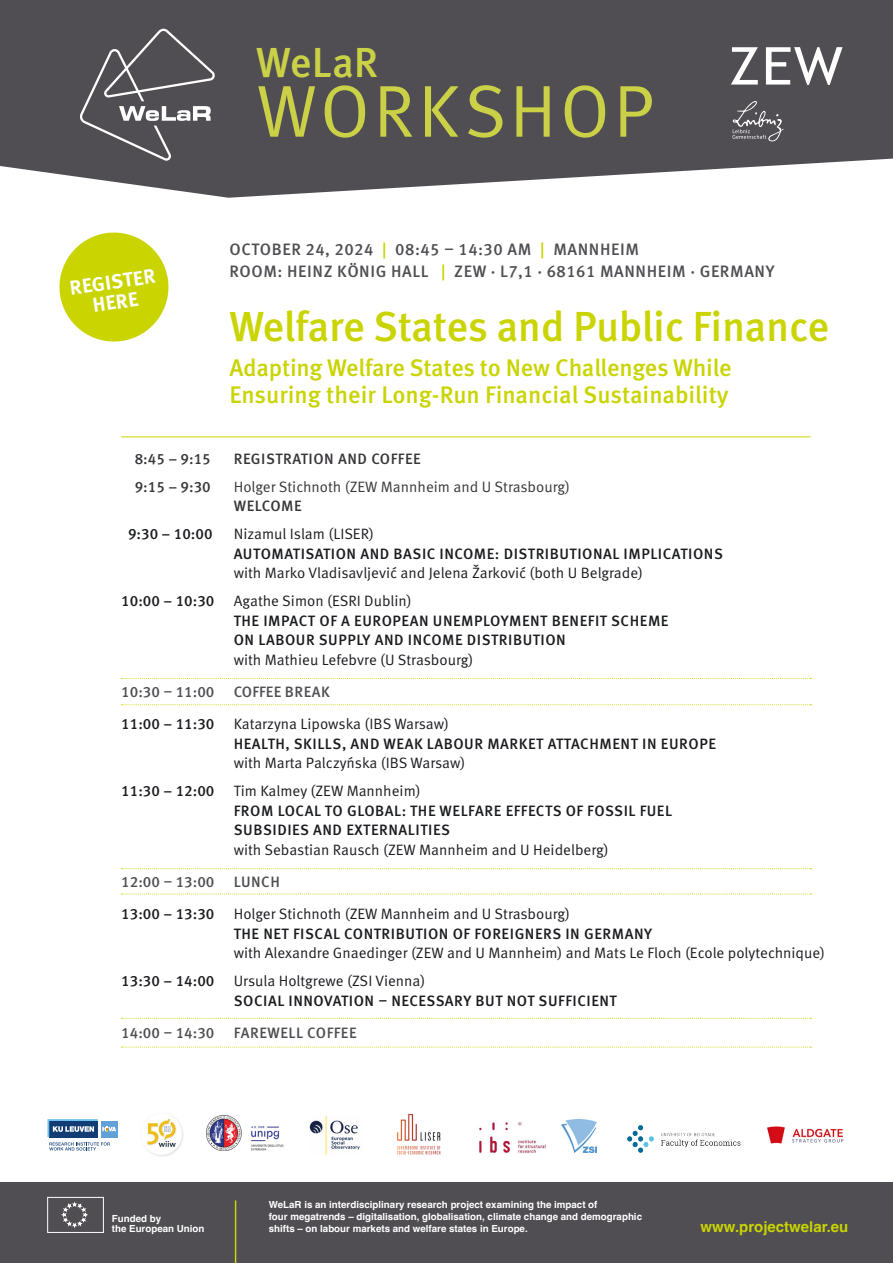
<style>
.page{position:relative;width:893px;height:1263px;background:#fff}
.page>*{position:absolute;margin:0;border:0;box-sizing:border-box;transform-origin:0 0}
.Titel_Erläuterung{font:73.5px "Meta Pro Norm";letter-spacing:.045em;color:#cad147}
.t1{font:500 42px "Meta Pro";letter-spacing:-.01em;color:#c9d400}
.Titel_Erläuterung-2{font:500 42px "Meta Pro";letter-spacing:-.005em;color:#cad147}
.t2{font:500 24px/27px "Meta Pro";letter-spacing:-.01em;color:#c9d400}
.Titel_Datum{font:700 20.1px/20.1px "Meta Pro";color:#fff;text-align:center}
.Titel_Datum-2{font:500 16.5px/22.5px "Meta Pro";letter-spacing:.035em;color:#504e53}
.Absatzformat_1{font:500 15px/19.5px "Meta Pro";letter-spacing:.035em;color:#1b1c20}
.Absatzformat_1-2{font:15px/19.5px "Meta Pro";color:#1b1c20}
.Absatzformat_1-3{font:15px/19.5px "Meta Pro";color:#39363a}
.Absatzformat_1-4{font:500 15px "Meta Pro";letter-spacing:.015em;color:#504e53}
.Absatzformat_1-5{font:500 15px "Meta Pro";letter-spacing:.035em;color:#39363a}
.Absatzformat_1-6{font:700 15px "Helvetica";color:#c9d400}
.Absatzformat_1-7{font:500 15px "Meta Pro";letter-spacing:.035em;color:#504e53}
.Absatzformat_1-8{font:700 9.75px/12px "Helvetica";color:#fff}
.s1{color:#c9d400}
.s2{font-weight:500}
.s3{font-weight:400}
</style>
<div class="page">
<svg style="left:0;top:0;width:893px;height:198px;background:#636166"></svg>
<svg style="left:80px;top:29px;width:135px;height:132px;background:#636165"></svg>
<svg style="left:731px;top:47px;width:27px;height:38px"></svg>
<svg style="left:766px;top:47px;width:76px;height:38px"></svg>
<svg style="left:732px;top:100px;width:52px;height:42px;background:#68666a"></svg>
<hr style="left:121px;top:436px;width:689px;height:1px;background:#c9d400">
<svg style="left:121px;top:704px;width:690px;height:1px"></svg>
<svg style="left:121px;top:893px;width:690px;height:1px"></svg>
<svg style="left:121px;top:1018px;width:690px;height:1px"></svg>
<svg style="left:121px;top:1047px;width:690px;height:1px"></svg>
<svg style="left:121px;top:678px;width:690px;height:1px"></svg>
<svg style="left:121px;top:868px;width:690px;height:1px"></svg>
<div style="left:101px;top:1121px;width:16px;height:16px;background:#62a1d8"></div>
<svg style="left:47px;top:1119px;width:69px;height:31px"></svg>
<img style="left:145px;top:1118px;width:38px;height:38px">
<img style="left:206px;top:1115px;width:77px;height:35px">
<img style="left:309px;top:1116px;width:51px;height:39px">
<img style="left:397px;top:1113px;width:44px;height:42px">
<img style="left:479px;top:1122px;width:67px;height:31px">
<img style="left:562px;top:1119px;width:35px;height:33px">
<img style="left:767px;top:1126px;width:77px;height:18px">
<img style="left:627px;top:1125px;width:114px;height:28px">
<div style="left:0;top:1182px;width:893px;height:81px;background:#504e53"></div>
<svg style="left:62px;top:1203px;width:25px;height:24px"></svg>
<div style="left:47px;top:1197px;width:57px;height:35px;border:1px solid #fff"></div>
<hr style="left:235px;top:1200px;width:1px;height:63px;background:#c9d400">
<svg style="left:59px;top:232px;width:110px;height:110px"></svg>
<p class="Titel_Datum" style="left:68px;top:276px;width:88px;rotate:-8deg">REGISTER<br>HERE</p>
<p class="Titel_Erläuterung-2" style="left:256px;top:30px;width:124px">WeLaR</p>
<p class="Titel_Erläuterung" style="left:256px;top:56px;width:399px">WORKSHOP</p>
<p class="Titel_Datum-2" style="left:229px;top:238px;width:547px">OCTOBER 24, 2024 <span class="s1">|</span> 08:45 – 14:30 AM <span class="s1">|</span> MANNHEIM<br>ROOM: HEINZ KÖNIG HALL <span class="s1">|</span> ZEW · L7,1 · 68161 MANNHEIM · GERMANY</p>
<p class="t1" style="left:229px;top:300px;width:602px">Welfare States and Public Finance</p>
<p class="t2" style="left:229px;top:355px;width:504px">Adapting Welfare States to New Challenges While<br>Ensuring their Long-Run Financial Sustainability</p>
<p class="Absatzformat_1-5" style="left:135px;top:449px;width:78px">8:45 – 9:15</p>
<p class="Absatzformat_1-5" style="left:234px;top:449px;width:189px">REGISTRATION AND COFFEE</p>
<p class="Absatzformat_1-5" style="left:135px;top:477px;width:78px">9:15 – 9:30</p>
<p class="Absatzformat_1-3" style="left:234px;top:477px;width:338px">Holger Stichnoth (ZEW Mannheim and U Strasbourg)<br><span class="s2">WELCOME</span></p>
<p class="Absatzformat_1" style="left:128px;top:525px;width:86px">9:30 – 10:00</p>
<p class="Absatzformat_1-2" style="left:234px;top:525px;width:491px">Nizamul Islam (LISER)<br><span class="s2">AUTOMATISATION AND BASIC INCOME: DISTRIBUTIONAL IMPLICATIONS </span>with Marko Vladisavljević and Jelena Žarković (both U Belgrade)</p>
<p class="Absatzformat_1" style="left:121px;top:592px;width:95px">10:00 – 10:30</p>
<p class="Absatzformat_1" style="left:234px;top:592px;width:436px"><span class="s3">Agathe Simon (ESRI Dublin)<br></span>THE IMPACT OF A EUROPEAN UNEMPLOYMENT BENEFIT SCHEME ON LABOUR SUPPLY AND INCOME DISTRIBUTION<br><span class="s3">with Mathieu Lefebvre (U Strasbourg)</span></p>
<p class="Absatzformat_1-4" style="left:121px;top:682px;width:95px">10:30 – 11:00</p>
<p class="Absatzformat_1-4" style="left:234px;top:682px;width:98px">COFFEE BREAK</p>
<p class="Absatzformat_1" style="left:121px;top:715px;width:95px">11:00 – 11:30</p>
<p class="Absatzformat_1-2" style="left:234px;top:715px;width:484px">Katarzyna Lipowska (IBS Warsaw)<br><span class="s2">HEALTH, SKILLS, AND WEAK LABOUR MARKET ATTACHMENT IN EUROPE </span>with Marta Palczyńska (IBS Warsaw)</p>
<p class="Absatzformat_1" style="left:121px;top:782px;width:95px">11:30 – 12:00</p>
<p class="Absatzformat_1" style="left:234px;top:782px;width:440px"><span class="s3">Tim Kalmey (ZEW Mannheim)<br></span>FROM LOCAL TO GLOBAL: THE WELFARE EFFECTS OF FOSSIL FUEL SUBSIDIES AND EXTERNALITIES<br><span class="s3">with Sebastian Rausch (ZEW Mannheim and U Heidelberg)</span></p>
<p class="Absatzformat_1-4" style="left:121px;top:872px;width:95px">12:00 – 13:00</p>
<p class="Absatzformat_1-4" style="left:234px;top:872px;width:48px">LUNCH</p>
<p class="Absatzformat_1" style="left:121px;top:905px;width:95px">13:00 – 13:30</p>
<p class="Absatzformat_1-2" style="left:234px;top:905px;width:593px">Holger Stichnoth (ZEW Mannheim and U Strasbourg)<br><span class="s2">THE NET FISCAL CONTRIBUTION OF FOREIGNERS IN GERMANY<br></span>with Alexandre Gnaedinger (ZEW and U Mannheim) and Mats Le Floch (Ecole polytechnique)</p>
<p class="Absatzformat_1" style="left:121px;top:972px;width:95px">13:30 – 14:00</p>
<p class="Absatzformat_1" style="left:234px;top:972px;width:385px"><span class="s3">Ursula Holtgrewe (ZSI Vienna)<br></span>SOCIAL INNOVATION – NECESSARY BUT NOT SUFFICIENT</p>
<p class="Absatzformat_1-4" style="left:121px;top:1023px;width:95px">14:00 – 14:30</p>
<p class="Absatzformat_1-7" style="left:234px;top:1023px;width:125px">FAREWELL COFFEE</p>
<p class="Absatzformat_1-8" style="left:112px;top:1214px;width:94px;line-height:10.5px">Funded by<br>the European Union</p>
<p class="Absatzformat_1-8" style="left:269px;top:1200px;width:375px">WeLaR is an interdisciplinary research project examining the impact of<br>four megatrends – digitalisation, globalisation, climate change and demographic shifts – on labour markets and welfare states in Europe.</p>
<p class="Absatzformat_1-6" style="left:701px;top:1217px;width:149px">www.projectwelar.eu</p>
</div>
